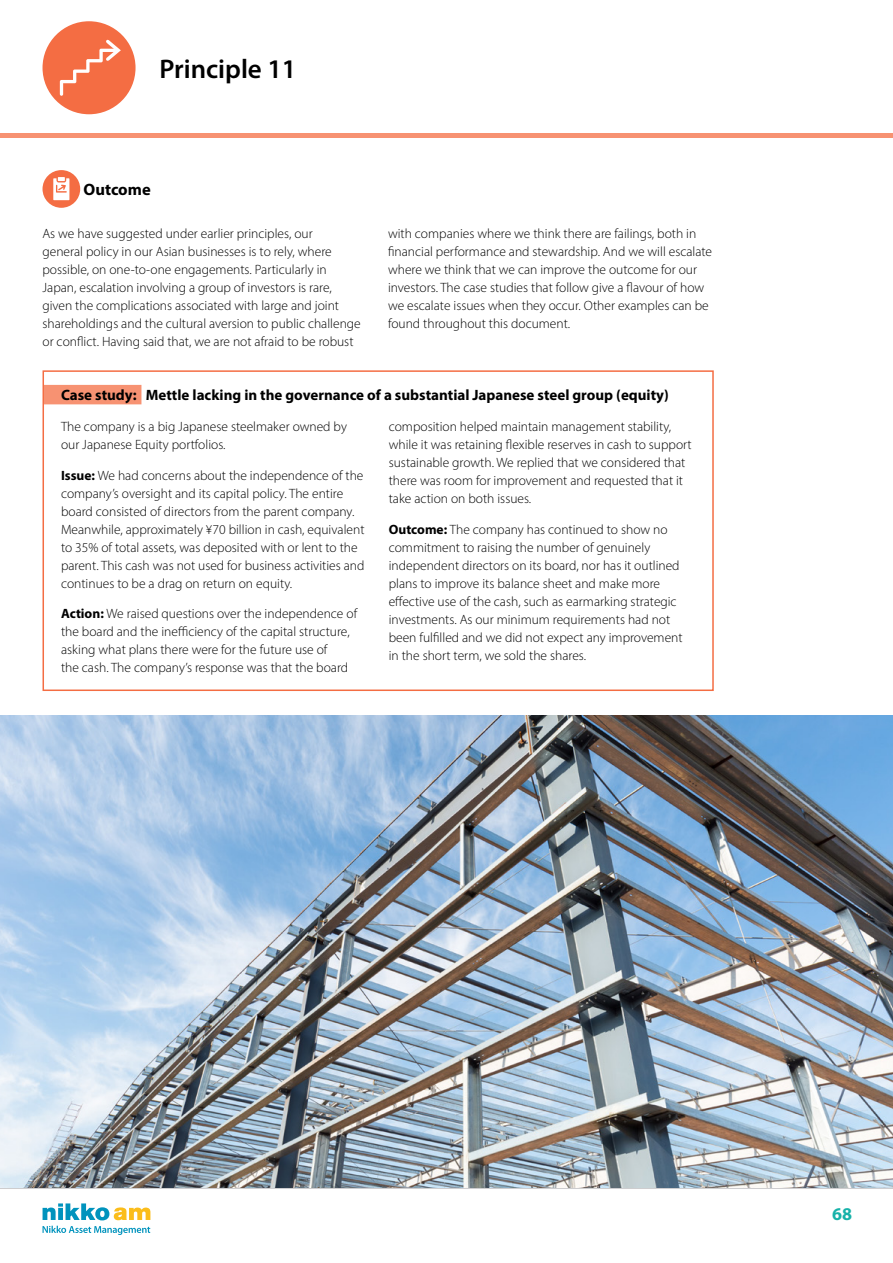
<style>
.page{position:relative;width:893px;height:1263px;background:#fff}
.page>*{position:absolute;margin:0;border:0;box-sizing:border-box;transform-origin:0 0}
.t1{font:600 27px "Myriad Pro";color:#000}
.t2{font:700 18px "Myriad Pro";color:#17b2a9}
.t3{font:700 16.5px "Myriad Pro";color:#000}
.t4{font:700 15px "Myriad Pro";color:#000}
.t5{font:300 13.5px/18px "Myriad Pro";color:#000}
.s1{font-weight:700}
</style>
<div class="page">
<hr style="left:0;top:1187px;width:893px;height:2px;background:#cdcdcf">
<div style="left:0;top:133px;width:893px;height:5px;background:#f79272"></div>
<div style="left:43px;top:21px;width:93px;height:93px;background:#f46d43;border-radius:50%"></div>
<svg style="left:60px;top:39px;width:61px;height:57px"></svg>
<svg style="left:43px;top:1203px;width:107px;height:17px"></svg>
<svg style="left:43px;top:1226px;width:107px;height:9px"></svg>
<div style="left:43px;top:170px;width:37px;height:38px;background:#f46d43;border-radius:50%"></div>
<svg style="left:53px;top:177px;width:16px;height:23px"></svg>
<div style="left:44px;top:385px;width:97px;height:19px;background:#f79272"></div>
<div style="left:43px;top:370px;width:671px;height:321px;border:2px solid #f46d43"></div>
<img style="left:0;top:715px;width:893px;height:472px">
<h1 class="t1" style="left:159px;top:52px;width:138px">Principle 11</h1>
<p class="t3" style="left:84px;top:179px;width:69px">Outcome</p>
<p class="t5" style="left:43px;top:225px;width:320px">As we have suggested under earlier principles, our<br>general policy in our Asian businesses is to rely, where possible, on one-to-one engagements. Particularly in Japan, escalation involving a group of investors is rare, given the complications associated with large and joint shareholdings and the cultural aversion to public challenge or conflict. Having said that, we are not afraid to be robust</p>
<p class="t5" style="left:388px;top:225px;width:326px">with companies where we think there are failings, both in financial performance and stewardship. And we will escalate where we think that we can improve the outcome for our investors. The case studies that follow give a flavour of how we escalate issues when they occur. Other examples can be found throughout this document.</p>
<p class="t4" style="left:61px;top:385px;width:609px">Case study: Mettle lacking in the governance of a substantial Japanese steel group (equity)</p>
<p class="t5" style="left:61px;top:417px;width:287px">The company is a big Japanese steelmaker owned by our Japanese Equity portfolios.</p>
<p class="t5" style="left:61px;top:466px;width:305px"><span class="s1">Issue:</span> We had concerns about the independence of the company’s oversight and its capital policy. The entire board consisted of directors from the parent company.<br>Meanwhile, approximately ¥70 billion in cash, equivalent to 35% of total assets, was deposited with or lent to the parent. This cash was not used for business activities and continues to be a drag on return on equity.</p>
<p class="t5" style="left:61px;top:605px;width:298px"><span class="s1">Action:</span> We raised questions over the independence of the board and the inefficiency of the capital structure, asking what plans there were for the future use of<br>the cash. The company’s response was that the board</p>
<p class="t5" style="left:389px;top:417px;width:304px">composition helped maintain management stability, while it was retaining flexible reserves in cash to support sustainable growth. We replied that we considered that there was room for improvement and requested that it take action on both issues.</p>
<p class="t5" style="left:389px;top:520px;width:295px"><span class="s1">Outcome:</span> The company has continued to show no commitment to raising the number of genuinely independent directors on its board, nor has it outlined plans to improve its balance sheet and make more effective use of the cash, such as earmarking strategic investments. As our minimum requirements had not been fulfilled and we did not expect any improvement in the short term, we sold the shares.</p>
<h2 class="t2" style="left:832px;top:1202px;width:21px">68</h2>
</div>
